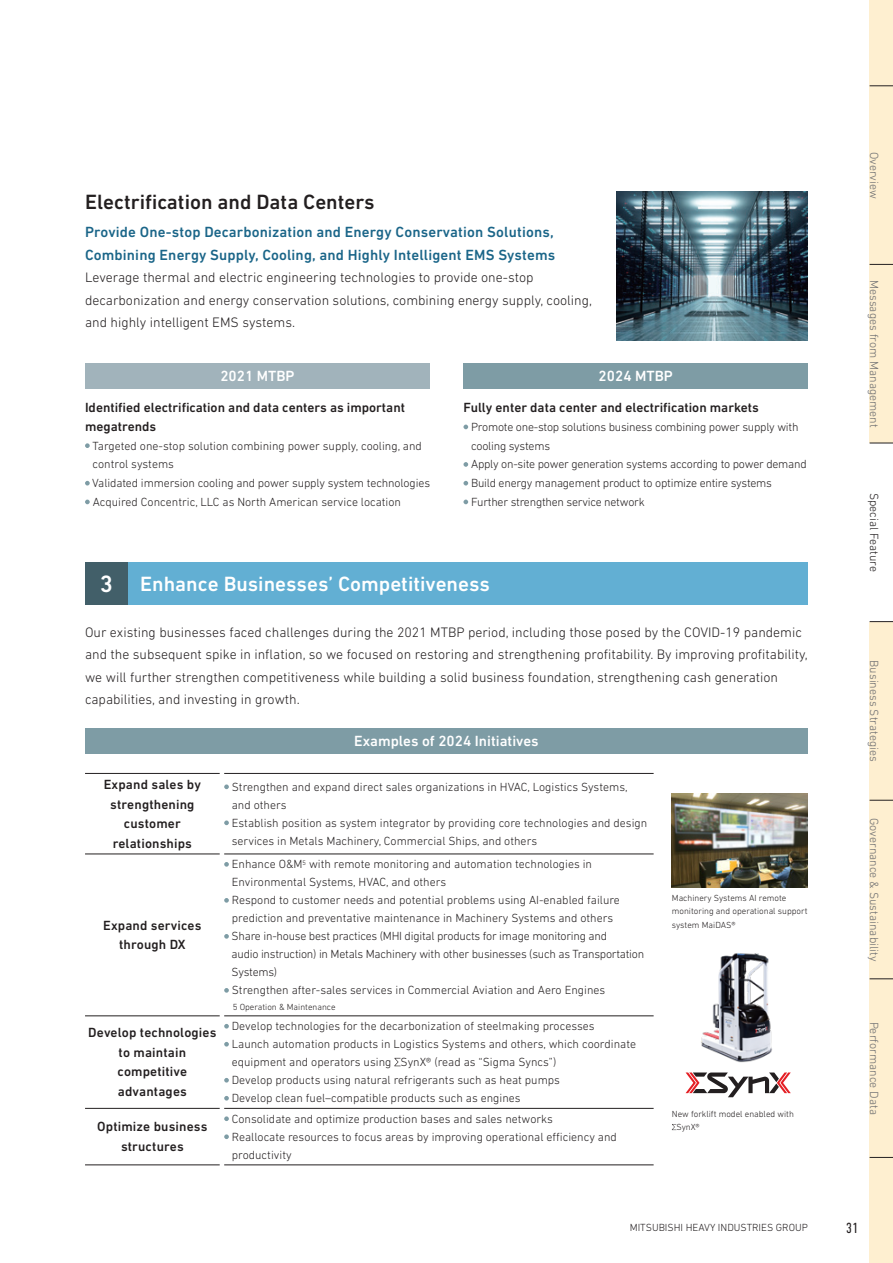
<style>
.page{position:relative;width:893px;height:1263px;background:#fff}
.page>*{position:absolute;margin:0;border:0;box-sizing:border-box;transform-origin:0 0}
.t1{font:500 21px "DIN Next LT Pro";color:#fff}
.t2{font:500 21px "DIN Next LT Pro";color:#231f20}
.t3{font:500 15px/22.5px "DIN Next LT Pro";letter-spacing:.01em;color:#1a6588}
.t4{font:500 15px "DIN Next LT Pro";color:#fff}
.t5{font:condensed 15px "DIN Next LT Pro";color:#231f20}
.t6{font:300 13.95px/22.5px "DIN Next LT Pro";color:#231f20}
.t7{font:500 13.5px/19.5px "DIN Next LT Pro";letter-spacing:.01em;color:#231f20;text-align:center}
.t8{font:300 12px/18px "DIN Next LT Pro";color:#231f20}
.t9{font:300 12px/18.8px "DIN Next LT Pro";letter-spacing:-.02em;color:#231f20}
.t10{font:300 12px "DIN Next LT Pro";color:#6c6d70}
.t11{font:300 10.5px "DIN Next LT Pro";color:#231f20}
.t12{font:300 9px/13.5px "DIN Next LT Pro";color:#231f20}
.s1{font-size:24px}
</style>
<div class="page">
<div style="left:85px;top:563px;width:723px;height:42px;background:#62afd3"></div>
<div style="left:85px;top:563px;width:43px;height:42px;background:#425f69"></div>
<div style="left:85px;top:728px;width:723px;height:25px;background:#7e9ca5"></div>
<svg style="left:85px;top:853px;width:135px;height:255px"></svg>
<hr style="left:85px;top:773px;width:135px;height:1px;background:#231f20">
<hr style="left:224px;top:773px;width:430px;height:1px;background:#231f20">
<hr style="left:85px;top:854px;width:135px;height:1px;background:#231f20">
<hr style="left:224px;top:854px;width:430px;height:1px;background:#231f20">
<hr style="left:85px;top:1015px;width:135px;height:1px;background:#231f20">
<hr style="left:224px;top:1015px;width:430px;height:1px;background:#231f20">
<hr style="left:85px;top:1108px;width:135px;height:1px;background:#231f20">
<hr style="left:224px;top:1108px;width:430px;height:1px;background:#231f20">
<hr style="left:85px;top:1164px;width:135px;height:1px;background:#231f20">
<hr style="left:224px;top:1164px;width:430px;height:1px;background:#231f20">
<svg style="left:224px;top:784px;width:5px;height:5px"></svg>
<svg style="left:224px;top:820px;width:5px;height:5px"></svg>
<svg style="left:224px;top:862px;width:5px;height:5px"></svg>
<svg style="left:224px;top:898px;width:5px;height:5px"></svg>
<svg style="left:224px;top:934px;width:5px;height:5px"></svg>
<svg style="left:224px;top:988px;width:5px;height:5px"></svg>
<svg style="left:224px;top:1024px;width:5px;height:4px"></svg>
<svg style="left:224px;top:1042px;width:5px;height:4px"></svg>
<svg style="left:394px;top:1058px;width:7px;height:8px"></svg>
<svg style="left:224px;top:1078px;width:5px;height:4px"></svg>
<svg style="left:224px;top:1096px;width:5px;height:4px"></svg>
<svg style="left:224px;top:1116px;width:5px;height:5px"></svg>
<svg style="left:224px;top:1134px;width:5px;height:5px"></svg>
<img style="left:672px;top:793px;width:136px;height:94px">
<svg style="left:672px;top:1124px;width:4px;height:6px"></svg>
<svg style="left:85px;top:443px;width:5px;height:5px"></svg>
<svg style="left:85px;top:481px;width:5px;height:4px"></svg>
<svg style="left:85px;top:500px;width:5px;height:4px"></svg>
<div style="left:85px;top:363px;width:345px;height:25px;background:#a1b3bb"></div>
<svg style="left:463px;top:425px;width:5px;height:4px"></svg>
<svg style="left:463px;top:462px;width:5px;height:5px"></svg>
<svg style="left:463px;top:481px;width:5px;height:4px"></svg>
<svg style="left:463px;top:500px;width:5px;height:4px"></svg>
<div style="left:463px;top:363px;width:345px;height:25px;background:#7e9ca5"></div>
<img style="left:617px;top:191px;width:191px;height:149px">
<svg style="left:686px;top:1072px;width:105px;height:25px"></svg>
<img style="left:701px;top:953px;width:71px;height:110px">
<div style="left:870px;top:0;width:23px;height:1263px;background:#feefd0"></div>
<div style="left:870px;top:443px;width:23px;height:178px;background:#fff"></div>
<svg style="left:870px;top:86px;width:23px;height:1px"></svg>
<svg style="left:870px;top:1157px;width:23px;height:1px"></svg>
<svg style="left:870px;top:800px;width:23px;height:1px"></svg>
<svg style="left:870px;top:621px;width:23px;height:1px"></svg>
<svg style="left:870px;top:978px;width:23px;height:1px"></svg>
<svg style="left:870px;top:443px;width:23px;height:1px"></svg>
<svg style="left:870px;top:264px;width:23px;height:1px"></svg>
<h1 class="t2" style="left:85px;top:190px;width:291px">Electrification and Data Centers</h1>
<p class="t3" style="left:85px;top:221px;width:472px">Provide One-stop Decarbonization and Energy Conservation Solutions,<br>Combining Energy Supply, Cooling, and Highly Intelligent EMS Systems</p>
<p class="t6" style="left:85px;top:266px;width:508px">Leverage thermal and electric engineering technologies to provide one-stop decarbonization and energy conservation solutions, combining energy supply, cooling, and highly intelligent EMS systems.</p>
<p class="t4" style="left:220px;top:367px;width:76px">2021 MTBP</p>
<p class="t4" style="left:599px;top:367px;width:76px">2024 MTBP</p>
<p class="t7" style="left:85px;top:398px;width:322px;line-height:18.8px;text-align:left">Identified electrification and data centers as important megatrends</p>
<p class="t8" style="left:92px;top:436px;width:339px;line-height:18.8px">Targeted one-stop solution combining power supply, cooling, and control systems<br>Validated immersion cooling and power supply system technologies Acquired Concentric, LLC as North American service location</p>
<p class="t7" style="left:463px;top:398px;width:297px">Fully enter data center and electrification markets</p>
<p class="t9" style="left:471px;top:417px;width:337px">Promote one-stop solutions business combining power supply with cooling systems<br>Apply on-site power generation systems according to power demand Build energy management product to optimize entire systems Further strengthen service network</p>
<h1 class="t1" style="left:100px;top:572px;width:392px"><span class="s1">3</span> Enhance Businesses’ Competitiveness</h1>
<p class="t6" style="left:85px;top:621px;width:724px">Our existing businesses faced challenges during the 2021 MTBP period, including those posed by the COVID-19 pandemic and the subsequent spike in inflation, so we focused on restoring and strengthening profitability. By improving profitability, we will further strengthen competitiveness while building a solid business foundation, strengthening cash generation capabilities, and investing in growth.</p>
<p class="t4" style="left:354px;top:732px;width:186px">Examples of 2024 Initiatives</p>
<p class="t7" style="left:104px;top:775px;width:99px">Expand sales by strengthening customer relationships</p>
<p class="t8" style="left:232px;top:777px;width:417px">Strengthen and expand direct sales organizations in HVAC, Logistics Systems, and others<br>Establish position as system integrator by providing core technologies and design services in Metals Machinery, Commercial Ships, and others</p>
<p class="t7" style="left:103px;top:915px;width:100px">Expand services through DX</p>
<p class="t8" style="left:232px;top:855px;width:414px">Enhance O&amp;M<sup>5</sup> with remote monitoring and automation technologies in Environmental Systems, HVAC, and others<br>Respond to customer needs and potential problems using AI-enabled failure prediction and preventative maintenance in Machinery Systems and others Share in-house best practices (MHI digital products for image monitoring and<br>audio instruction) in Metals Machinery with other businesses (such as Transportation Systems)<br>Strengthen after-sales services in Commercial Aviation and Aero Engines</p>
<p class="t12" style="left:233px;top:1000px;width:104px">5 Operation &amp; Maintenance</p>
<p class="t7" style="left:88px;top:1023px;width:130px">Develop technologies to maintain competitive advantages</p>
<p class="t8" style="left:232px;top:1017px;width:406px">Develop technologies for the decarbonization of steelmaking processes<br>Launch automation products in Logistics Systems and others, which coordinate equipment and operators using SynX® (read as “Sigma Syncs”)<br>Develop products using natural refrigerants such as heat pumps<br>Develop clean fuel–compatible products such as engines</p>
<p class="t7" style="left:97px;top:1117px;width:112px">Optimize business structures</p>
<p class="t8" style="left:232px;top:1109px;width:387px">Consolidate and optimize production bases and sales networks<br>Reallocate resources to focus areas by improving operational efficiency and productivity</p>
<p class="t12" style="left:672px;top:891px;width:137px">Machinery Systems AI remote monitoring and operational support system MaiDAS®</p>
<p class="t12" style="left:676px;top:1107px;width:119px;text-indent:-5px">New forklift model enabled with<br>SynX®</p>
<p class="t10" style="left:881px;top:152px;width:49px;rotate:90deg">Overview</p>
<p class="t10" style="left:881px;top:280px;width:149px;rotate:90deg">Messages from Management</p>
<p class="t8" style="left:883px;top:493px;width:81px;rotate:90deg">Special Feature</p>
<p class="t10" style="left:881px;top:660px;width:103px;rotate:90deg">Business Strategies</p>
<p class="t10" style="left:881px;top:818px;width:145px;rotate:90deg">Governance &amp; Sustainability</p>
<p class="t10" style="left:881px;top:1021px;width:95px;rotate:90deg">Performance Data</p>
<p class="t11" style="left:630px;top:1222px;width:180px">MITSUBISHI HEAVY INDUSTRIES GROUP</p>
<p class="t5" style="left:846px;top:1219px;width:14px">31</p>
</div>
